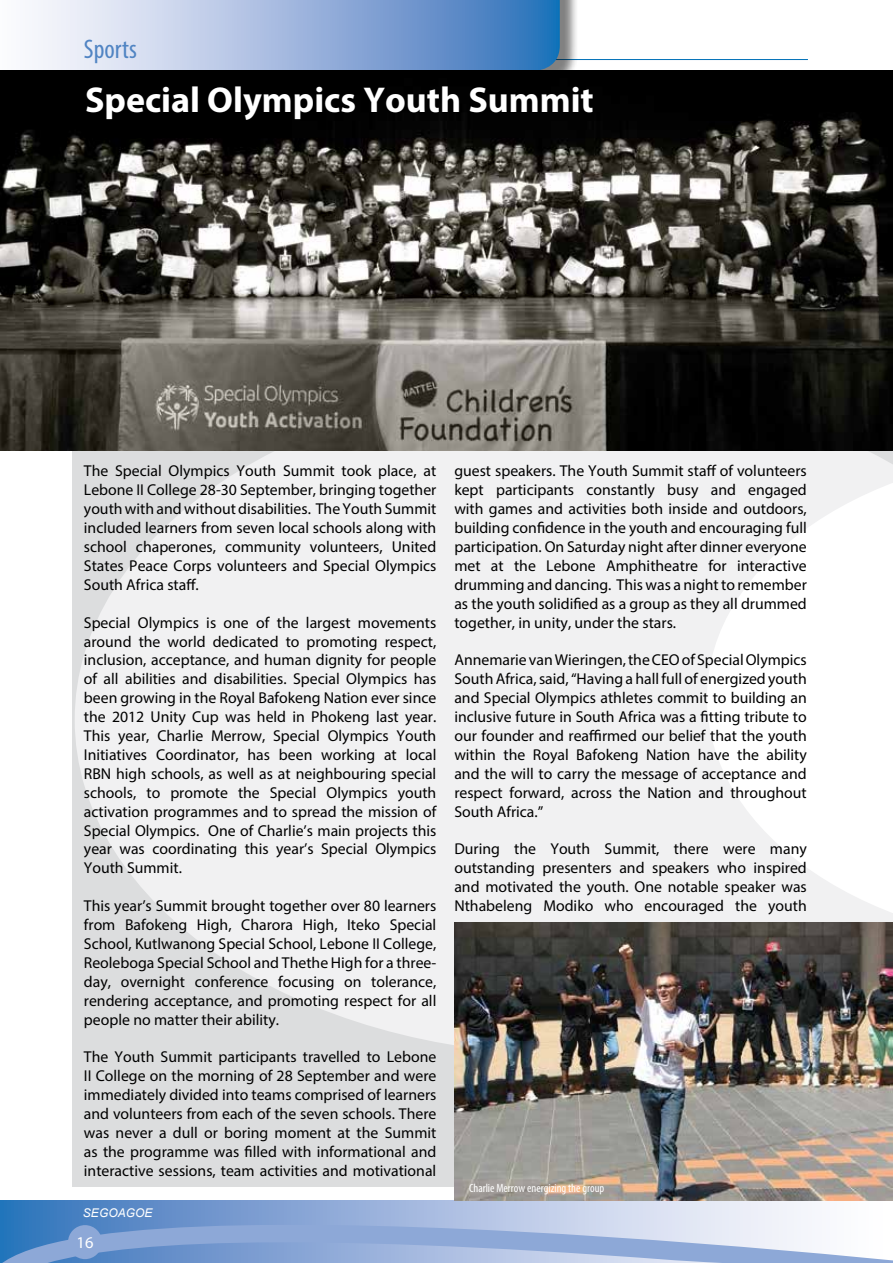
<style>
.page{position:relative;width:893px;height:1263px;background:#fff}
.page>*{position:absolute;margin:0;border:0;box-sizing:border-box;transform-origin:0 0}
.t1{font:700 36px "Myriad Pro";color:#fff}
.t2{font:condensed 27px "Myriad Pro";color:#5084c3}
.t3{font:16.5px "Myriad Pro";color:#fff}
.t4{font:15.75px/18.9px "Myriad Pro";color:#000;text-align:justify}
.t5{font:condensed 12px "Myriad Pro";color:#fff}
.t6{font:italic 12px "Arial";color:#fff}
</style>
<div class="page">
<svg style="left:0;top:1200px;width:893px;height:63px;background:#a0b8dd"></svg>
<div style="left:68px;top:1225px;width:34px;height:34px;background:#8da8d7;border-radius:50%"></div>
<hr style="left:0;top:59px;width:808px;height:1px;background:#0271b8">
<div style="left:72px;top:72px;width:821px;height:1114px;background:#dcddde"></div>
<svg style="left:75px;top:451px;width:632px;height:594px;background:#eeeeef"></svg>
<svg style="left:707px;top:451px;width:186px;height:471px;background:#f9f9fa"></svg>
<div style="left:0;top:0;width:578px;height:90px;background:#000;opacity:.5"></div>
<svg style="left:0;top:0;width:560px;height:71px;background:#9db6da"></svg>
<img style="left:0;top:71px;width:893px;height:380px">
<img style="left:454px;top:922px;width:439px;height:278px">
<img style="left:892px;top:70px;width:1px;height:218px">
<h2 class="t2" style="left:84px;top:33px;width:54px">Sports</h2>
<h1 class="t1" style="left:85px;top:76px;width:510px">Special Olympics Youth Summit</h1>
<p class="t4" style="left:84px;top:461px;width:354px">The Special Olympics Youth Summit took place, at Lebone II College 28-30 September, bringing together youth with and without disabilities. The Youth Summit included learners from seven local schools along with school chaperones, community volunteers, United States Peace Corps volunteers and Special Olympics South Africa staff.</p>
<p class="t4" style="left:84px;top:613px;width:354px">Special Olympics is one of the largest movements around the world dedicated to promoting respect, inclusion, acceptance, and human dignity for people of all abilities and disabilities. Special Olympics has been growing in the Royal Bafokeng Nation ever since the 2012 Unity Cup was held in Phokeng last year.<br>This year, Charlie Merrow, Special Olympics Youth Initiatives Coordinator, has been working at local RBN high schools, as well as at neighbouring special schools, to promote the Special Olympics youth activation programmes and to spread the mission of Special Olympics. One of Charlie’s main projects this year was coordinating this year’s Special Olympics Youth Summit.</p>
<p class="t4" style="left:84px;top:896px;width:354px">This year’s Summit brought together over 80 learners from Bafokeng High, Charora High, Iteko Special School, Kutlwanong Special School, Lebone II College, Reoleboga Special School and Thethe High for a three&shy;day, overnight conference focusing on tolerance, rendering acceptance, and promoting respect for all people no matter their ability.</p>
<p class="t4" style="left:84px;top:1047px;width:354px">The Youth Summit participants travelled to Lebone II College on the morning of 28 September and were immediately divided into teams comprised of learners and volunteers from each of the seven schools. There was never a dull or boring moment at the Summit as the programme was filled with informational and interactive sessions, team activities and motivational</p>
<p class="t6" style="left:83px;top:1205px;width:71px">SEGOAGOE</p>
<p class="t3" style="left:77px;top:1232px;width:18px">16</p>
<p class="t4" style="left:454px;top:461px;width:354px">guest speakers. The Youth Summit staff of volunteers kept participants constantly busy and engaged with games and activities both inside and outdoors, building confidence in the youth and encouraging full participation. On Saturday night after dinner everyone met at the Lebone Amphitheatre for interactive drumming and dancing. This was a night to remember as the youth solidified as a group as they all drummed together, in unity, under the stars.</p>
<p class="t4" style="left:454px;top:650px;width:354px">Annemarie van Wieringen, the CEO of Special Olympics South Africa, said, “Having a hall full of energized youth and Special Olympics athletes commit to building an inclusive future in South Africa was a fitting tribute to our founder and reaffirmed our belief that the youth within the Royal Bafokeng Nation have the ability and the will to carry the message of acceptance and respect forward, across the Nation and throughout South Africa.”</p>
<p class="t4" style="left:454px;top:839px;width:354px">During the Youth Summit, there were many outstanding presenters and speakers who inspired and motivated the youth. One notable speaker was Nthabeleng Modiko who encouraged the youth</p>
<p class="t5" style="left:469px;top:1181px;width:137px">Charlie Merrow energizing the group</p>
</div>
